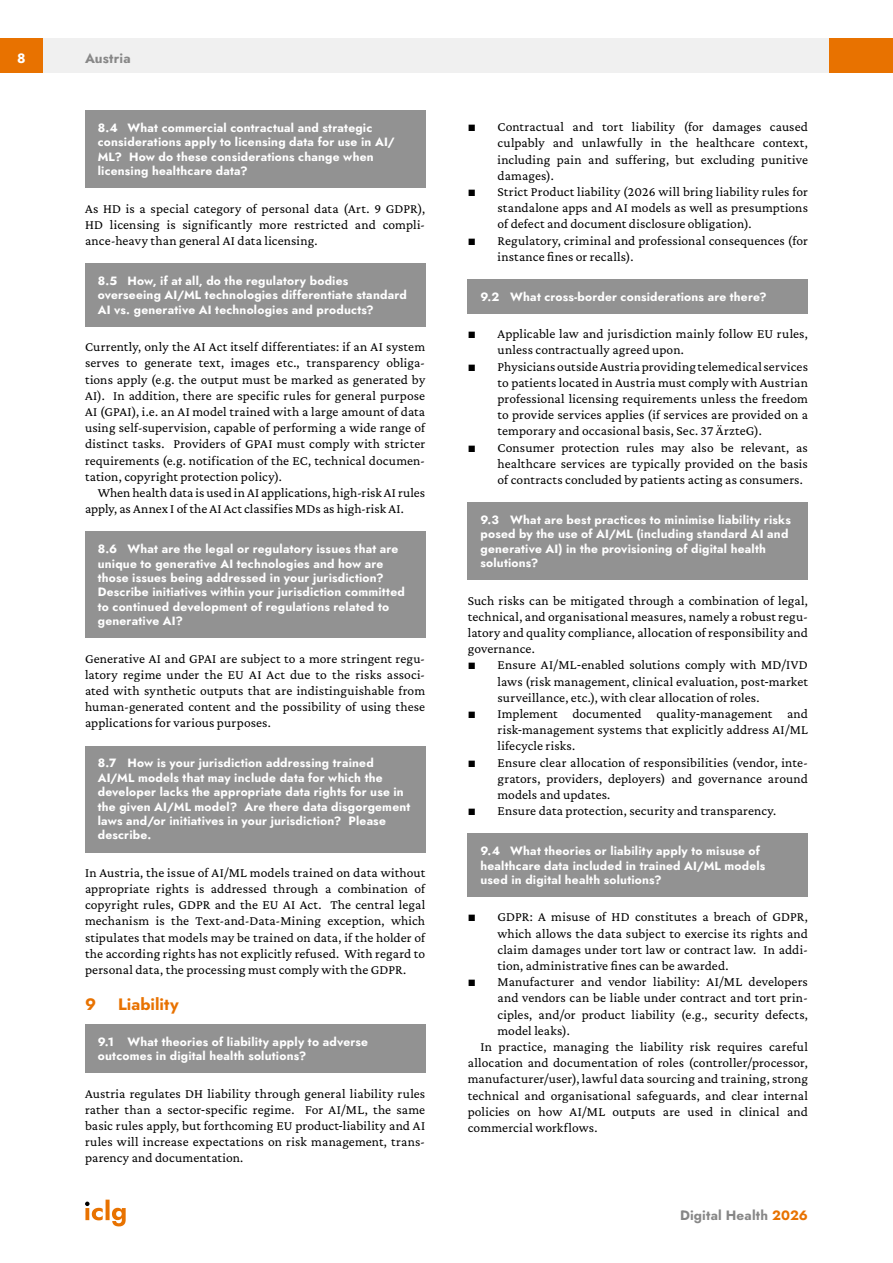
<style>
.page{position:relative;width:893px;height:1263px;background:#fff}
.page>*{position:absolute;margin:0;border:0;box-sizing:border-box;transform-origin:0 0}
.MS_Heading{font:16.5px "Jost";color:#e87200}
.MS_Body_Text_-_First_Paragraph{font:13.5px/16.2px "Crimson Pro";letter-spacing:.01em;color:#000;text-align:justify}
.MS_Body_Text_-_Second_Paragraph{font:13.5px/16.2px "Crimson Pro";letter-spacing:.005em;color:#000;text-align:justify}
.t1{font:13.5px "Jost";letter-spacing:.015em;color:#878787}
.t2{font:13.5px "Jost";color:#fff}
.MS_-_Question{font:12px/14.4px "Jost";letter-spacing:.015em;color:#fff}
.MS_-_Question_following_section{font:12px/14.4px "Jost";letter-spacing:.015em;color:#fff}
.s1{font-family:"Cambria Math"}
.s2{font-family:"Garamond"}
.s3{color:#e87200}
</style>
<div class="page">
<div style="left:43px;top:38px;width:786px;height:34px;background:#f0f0f0"></div>
<div style="left:0;top:38px;width:43px;height:34px;background:#e87200"></div>
<div style="left:829px;top:38px;width:64px;height:34px;background:#e87200"></div>
<svg style="left:85px;top:1199px;width:41px;height:27px"></svg>
<div style="left:468px;top:279px;width:340px;height:35px;background:#929292"></div>
<div style="left:468px;top:502px;width:340px;height:78px;background:#929292"></div>
<div style="left:468px;top:834px;width:340px;height:63px;background:#929292"></div>
<div style="left:85px;top:111px;width:340px;height:77px;background:#929292"></div>
<div style="left:85px;top:264px;width:340px;height:63px;background:#929292"></div>
<div style="left:85px;top:532px;width:340px;height:106px;background:#929292"></div>
<div style="left:85px;top:746px;width:340px;height:106px;background:#929292"></div>
<div style="left:85px;top:1024px;width:340px;height:49px;background:#929292"></div>
<p class="t2" style="left:17px;top:49px;width:10px">8</p>
<p class="t1" style="left:85px;top:49px;width:47px">Austria</p>
<p class="MS_-_Question" style="left:98px;top:121px;width:299px">8.4 What commercial contractual and strategic considerations apply to licensing data for use in AI/ ML? How do these considerations change when licensing healthcare data?</p>
<p class="MS_Body_Text_-_First_Paragraph" style="left:85px;top:200px;width:342px">As HD is a special category of personal data (Art. 9 GDPR), HD licensing is significantly more restricted and compli&shy;ance-heavy than general AI data licensing.</p>
<p class="MS_-_Question" style="left:98px;top:274px;width:310px">8.5 How, if at all, do the regulatory bodies overseeing AI/ML technologies differentiate standard<br>AI vs. generative AI technologies and products?</p>
<p class="MS_Body_Text_-_First_Paragraph" style="left:85px;top:338px;width:342px">Currently, only the AI Act itself differentiates: if an AI system serves to generate text, images etc., transparency obliga&shy;tions apply (e.g. the output must be marked as generated by AI). In addition, there are specific rules for general purpose AI (GPAI), i.e. an AI model trained with a large amount of data using self-supervision, capable of performing a wide range of distinct tasks. Providers of GPAI must comply with stricter requirements (e.g. notification of the EC, technical documen&shy;tation, copyright protection policy).</p>
<p class="MS_Body_Text_-_Second_Paragraph" style="left:85px;top:484px;width:342px;text-indent:13px">When health data is used in AI applications, high-risk AI rules apply, as Annex I of the AI Act classifies MDs as high-risk AI.</p>
<p class="MS_-_Question" style="left:98px;top:542px;width:309px">8.6 What are the legal or regulatory issues that are unique to generative AI technologies and how are those issues being addressed in your jurisdiction?<br>Describe initiatives within your jurisdiction committed to continued development of regulations related to generative AI?</p>
<p class="MS_Body_Text_-_First_Paragraph" style="left:85px;top:650px;width:342px">Generative AI and GPAI are subject to a more stringent regu&shy;latory regime under the EU AI Act due to the risks associ&shy;ated with synthetic outputs that are indistinguishable from human-generated content and the possibility of using these applications for various purposes.</p>
<p class="MS_-_Question" style="left:98px;top:756px;width:314px">8.7 How is your jurisdiction addressing trained AI/ML models that may include data for which the developer lacks the appropriate data rights for use in the given AI/ML model? Are there data disgorgement laws and/or initiatives in your jurisdiction? Please describe.</p>
<p class="MS_Body_Text_-_First_Paragraph" style="left:85px;top:864px;width:342px">In Austria, the issue of AI/ML models trained on data without appropriate rights is addressed through a combination of copyright rules, GDPR and the EU AI Act. The central legal mechanism is the Text-and-Data-Mining exception, which stipulates that models may be trained on data, if the holder of the according rights has not explicitly refused. With regard to personal data, the processing must comply with the GDPR.</p>
<p class="MS_Heading" style="left:85px;top:993px;width:13px">9</p>
<p class="MS_Heading" style="left:118px;top:993px;width:62px">Liability</p>
<p class="MS_-_Question_following_section" style="left:98px;top:1034px;width:272px">9.1 What theories of liability apply to adverse outcomes in digital health solutions?</p>
<p class="MS_Body_Text_-_First_Paragraph" style="left:85px;top:1085px;width:342px">Austria regulates DH liability through general liability rules rather than a sector<span class="s1">‑</span>specific regime. For AI/ML, the same basic rules apply, but forthcoming EU product<span class="s1">‑</span>liability and AI rules will increase expectations on risk management, trans&shy;parency and documentation.</p>
<p class="MS_Body_Text_-_First_Paragraph" style="left:497px;top:118px;width:312px;text-indent:-30px"><span class="s2">■</span> Contractual and tort liability (for damages caused culpably and unlawfully in the healthcare context, including pain and suffering, but excluding punitive damages).</p>
<p class="MS_Body_Text_-_First_Paragraph" style="left:497px;top:183px;width:312px;text-indent:-30px"><span class="s2">■</span> Strict Product liability (2026 will bring liability rules for standalone apps and AI models as well as presumptions of defect and document disclosure obligation).</p>
<p class="MS_Body_Text_-_First_Paragraph" style="left:497px;top:232px;width:312px;text-indent:-30px"><span class="s2">■</span> Regulatory, criminal and professional consequences (for instance fines or recalls).</p>
<p class="MS_-_Question" style="left:480px;top:289px;width:288px">9.2 What cross-border considerations are there?</p>
<p class="MS_Body_Text_-_First_Paragraph" style="left:497px;top:325px;width:312px;text-indent:-30px"><span class="s2">■</span> Applicable law and jurisdiction mainly follow EU rules, unless contractually agreed upon.</p>
<p class="MS_Body_Text_-_First_Paragraph" style="left:497px;top:358px;width:312px;text-indent:-30px"><span class="s2">■</span> Physicians outside Austria providing telemedical services to patients located in Austria must comply with Austrian professional licensing requirements unless the freedom to provide services applies (if services are provided on a temporary and occasional basis, Sec. 37 ÄrzteG).</p>
<p class="MS_Body_Text_-_First_Paragraph" style="left:497px;top:439px;width:312px;text-indent:-30px"><span class="s2">■</span> Consumer protection rules may also be relevant, as healthcare services are typically provided on the basis of contracts concluded by patients acting as consumers.</p>
<p class="MS_-_Question" style="left:480px;top:513px;width:312px">9.3 What are best practices to minimise liability risks posed by the use of AI/ML (including standard AI and generative AI) in the provisioning of digital health solutions?</p>
<p class="MS_Body_Text_-_First_Paragraph" style="left:468px;top:592px;width:342px">Such risks can be mitigated through a combination of legal, technical, and organisational measures, namely a robust regu&shy;latory and quality compliance, allocation of responsibility and governance.</p>
<p class="MS_Body_Text_-_First_Paragraph" style="left:497px;top:657px;width:312px;text-indent:-30px"><span class="s2">■</span> Ensure AI/ML<span class="s1">‑</span>enabled solutions comply with MD/IVD laws (risk management, clinical evaluation, post<span class="s1">‑</span>market surveillance, etc.), with clear allocation of roles.</p>
<p class="MS_Body_Text_-_First_Paragraph" style="left:497px;top:705px;width:312px;text-indent:-30px"><span class="s2">■</span> Implement documented quality<span class="s1">‑</span>management and risk<span class="s1">‑</span>management systems that explicitly address AI/ML lifecycle risks.</p>
<p class="MS_Body_Text_-_First_Paragraph" style="left:497px;top:754px;width:312px;text-indent:-30px"><span class="s2">■</span> Ensure clear allocation of responsibilities (vendor, inte&shy;grators, providers, deployers) and governance around models and updates.</p>
<p class="MS_Body_Text_-_First_Paragraph" style="left:468px;top:802px;width:310px"><span class="s2">■</span> Ensure data protection, security and transparency.</p>
<p class="MS_-_Question" style="left:480px;top:844px;width:286px">9.4 What theories or liability apply to misuse of healthcare data included in trained AI/ML models used in digital health solutions?</p>
<p class="MS_Body_Text_-_First_Paragraph" style="left:497px;top:909px;width:312px;text-indent:-30px"><span class="s2">■</span> GDPR: A misuse of HD constitutes a breach of GDPR, which allows the data subject to exercise its rights and claim damages under tort law or contract law. In addi&shy;tion, administrative fines can be awarded.</p>
<p class="MS_Body_Text_-_First_Paragraph" style="left:497px;top:973px;width:312px;text-indent:-30px"><span class="s2">■</span> Manufacturer and vendor liability: AI/ML developers and vendors can be liable under contract and tort prin&shy;ciples, and/or product liability (e.g., security defects, model leaks).</p>
<p class="MS_Body_Text_-_Second_Paragraph" style="left:468px;top:1038px;width:342px;text-indent:13px">In practice, managing the liability risk requires careful allocation and documentation of roles (controller/processor, manufacturer/user), lawful data sourcing and training, strong technical and organisational safeguards, and clear internal policies on how AI/ML outputs are used in clinical and commercial workflows.</p>
<p class="t1" style="left:680px;top:1206px;width:129px">Digital Health <span class="s3">2026</span></p>
</div>
